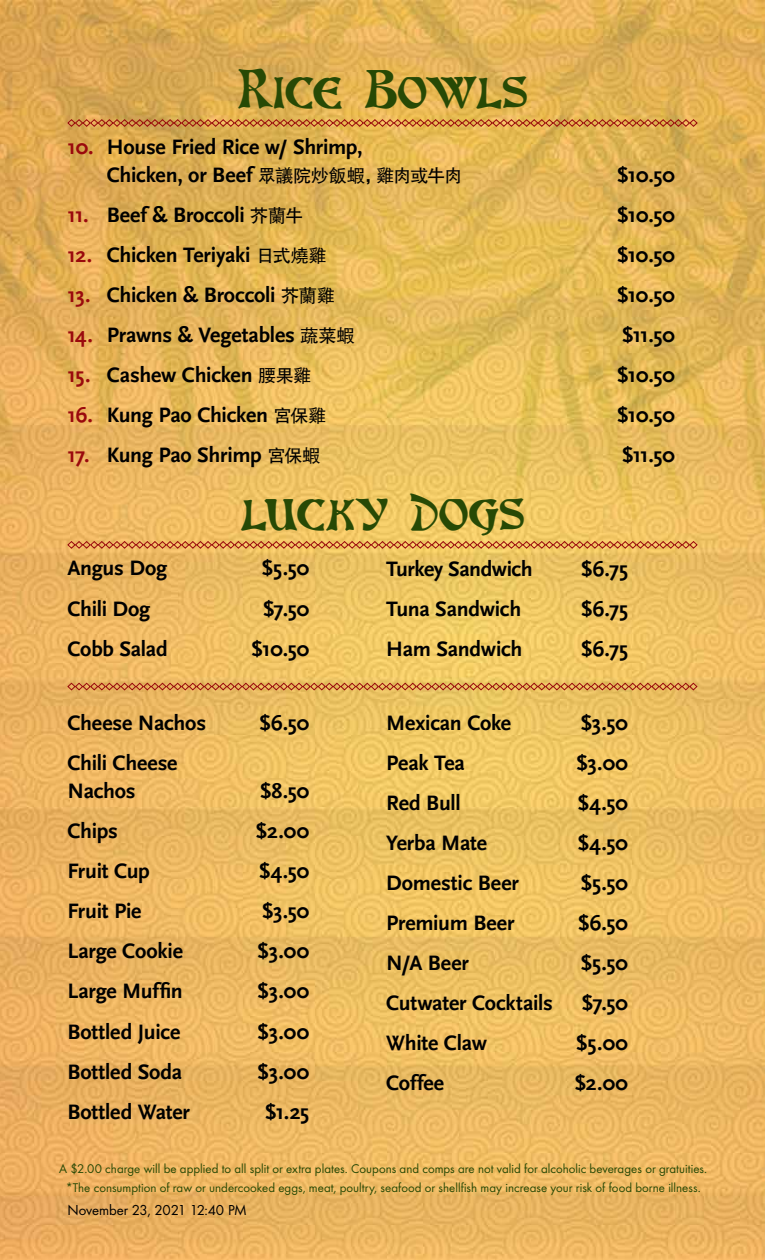
<style>
.page{position:relative;width:765px;height:1260px;background:#fff}
.page>*{position:absolute;margin:0;border:0;box-sizing:border-box;transform-origin:0 0}
.t1{font:45px "Altenburg";letter-spacing:-.01em;color:#274905}
.t2{font:700 21.88px/28.8px "Scala Sans";letter-spacing:-.01em;color:#000}
.t3{font:15px "Futura Boo";letter-spacing:-.015em;color:#000}
.t4{font:13.12px/18.8px "Futura Boo";letter-spacing:.005em;color:#274905;text-align:center}
.s1{color:#9a090d}
.s2{font-family:"FZHTK GBK1 0";font-weight:400;font-size:18.12px}
</style>
<div class="page">
<img style="left:0;top:0;width:765px;height:1260px">
<svg style="left:67px;top:119px;width:631px;height:8px;background:#ca7c3c"></svg>
<svg style="left:67px;top:541px;width:631px;height:8px;background:#d58948"></svg>
<svg style="left:67px;top:682px;width:631px;height:9px;background:#d18a48"></svg>
<h1 class="t1" style="left:237px;top:62px;width:292px">Rice Bowls</h1>
<p class="t2" style="left:107px;top:133px;width:357px;text-indent:-39px"><span class="s1">10.</span> House Fried Rice w/ Shrimp,<br>Chicken, or Beef <span class="s2">眾議院炒飯蝦，雞肉或牛肉</span></p>
<p class="t2" style="left:617px;top:161px;width:60px">$10.50</p>
<p class="t2" style="left:67px;top:201px;width:237px"><span class="s1">11.</span> Beef &amp; Broccoli <span class="s2">芥蘭牛</span></p>
<p class="t2" style="left:617px;top:201px;width:60px">$10.50</p>
<p class="t2" style="left:67px;top:241px;width:261px"><span class="s1">12.</span> Chicken Teriyaki <span class="s2">日式燒雞</span></p>
<p class="t2" style="left:617px;top:241px;width:60px">$10.50</p>
<p class="t2" style="left:67px;top:281px;width:269px"><span class="s1">13.</span> Chicken &amp; Broccoli <span class="s2">芥蘭雞</span></p>
<p class="t2" style="left:617px;top:281px;width:60px">$10.50</p>
<p class="t2" style="left:67px;top:321px;width:289px"><span class="s1">14.</span> Prawns &amp; Vegetables <span class="s2">蔬菜蝦</span></p>
<p class="t2" style="left:622px;top:321px;width:55px">$11.50</p>
<p class="t2" style="left:67px;top:361px;width:245px"><span class="s1">15.</span> Cashew Chicken <span class="s2">腰果雞</span></p>
<p class="t2" style="left:617px;top:361px;width:60px">$10.50</p>
<p class="t2" style="left:68px;top:401px;width:260px"><span class="s1">16.</span> Kung Pao Chicken <span class="s2">宮保雞</span></p>
<p class="t2" style="left:617px;top:401px;width:60px">$10.50</p>
<p class="t2" style="left:67px;top:441px;width:255px"><span class="s1">17.</span> Kung Pao Shrimp <span class="s2">宮保蝦</span></p>
<p class="t2" style="left:622px;top:441px;width:55px">$11.50</p>
<h1 class="t1" style="left:240px;top:484px;width:286px">lucky dogs</h1>
<p class="t2" style="left:68px;top:555px;width:101px">Angus Dog</p>
<p class="t2" style="left:262px;top:555px;width:49px">$5.50</p>
<p class="t2" style="left:68px;top:595px;width:84px">Chili Dog</p>
<p class="t2" style="left:263px;top:595px;width:48px">$7.50</p>
<p class="t2" style="left:67px;top:635px;width:102px">Cobb Salad</p>
<p class="t2" style="left:251px;top:635px;width:60px">$10.50</p>
<p class="t2" style="left:386px;top:555px;width:148px">Turkey Sandwich</p>
<p class="t2" style="left:581px;top:555px;width:49px">$6.75</p>
<p class="t2" style="left:386px;top:595px;width:137px">Tuna Sandwich</p>
<p class="t2" style="left:581px;top:595px;width:49px">$6.75</p>
<p class="t2" style="left:386px;top:635px;width:138px">Ham Sandwich</p>
<p class="t2" style="left:581px;top:635px;width:49px">$6.75</p>
<p class="t2" style="left:68px;top:709px;width:140px">Cheese Nachos</p>
<p class="t2" style="left:259px;top:709px;width:52px">$6.50</p>
<p class="t2" style="left:67px;top:749px;width:112px">Chili Cheese<br>Nachos</p>
<p class="t2" style="left:260px;top:778px;width:51px">$8.50</p>
<p class="t2" style="left:67px;top:818px;width:52px">Chips</p>
<p class="t2" style="left:256px;top:818px;width:55px">$2.00</p>
<p class="t2" style="left:67px;top:858px;width:84px">Fruit Cup</p>
<p class="t2" style="left:259px;top:858px;width:52px">$4.50</p>
<p class="t2" style="left:67px;top:898px;width:76px">Fruit Pie</p>
<p class="t2" style="left:262px;top:898px;width:49px">$3.50</p>
<p class="t2" style="left:67px;top:938px;width:117px">Large Cookie</p>
<p class="t2" style="left:257px;top:938px;width:54px">$3.00</p>
<p class="t2" style="left:67px;top:978px;width:117px">Large Muffin</p>
<p class="t2" style="left:257px;top:978px;width:54px">$3.00</p>
<p class="t2" style="left:67px;top:1018px;width:114px">Bottled Juice</p>
<p class="t2" style="left:257px;top:1018px;width:54px">$3.00</p>
<p class="t2" style="left:67px;top:1058px;width:116px">Bottled Soda</p>
<p class="t2" style="left:257px;top:1058px;width:54px">$3.00</p>
<p class="t2" style="left:67px;top:1098px;width:124px">Bottled Water</p>
<p class="t2" style="left:265px;top:1098px;width:46px">$1.25</p>
<p class="t2" style="left:386px;top:709px;width:126px">Mexican Coke</p>
<p class="t2" style="left:580px;top:709px;width:49px">$3.50</p>
<p class="t2" style="left:386px;top:749px;width:80px">Peak Tea</p>
<p class="t2" style="left:576px;top:749px;width:54px">$3.00</p>
<p class="t2" style="left:386px;top:789px;width:76px">Red Bull</p>
<p class="t2" style="left:578px;top:789px;width:52px">$4.50</p>
<p class="t2" style="left:386px;top:829px;width:102px">Yerba Mate</p>
<p class="t2" style="left:578px;top:829px;width:52px">$4.50</p>
<p class="t2" style="left:386px;top:869px;width:134px">Domestic Beer</p>
<p class="t2" style="left:580px;top:869px;width:49px">$5.50</p>
<p class="t2" style="left:386px;top:909px;width:130px">Premium Beer</p>
<p class="t2" style="left:578px;top:909px;width:52px">$6.50</p>
<p class="t2" style="left:386px;top:949px;width:84px">N/A Beer</p>
<p class="t2" style="left:580px;top:949px;width:49px">$5.50</p>
<p class="t2" style="left:386px;top:989px;width:168px">Cutwater Cocktails</p>
<p class="t2" style="left:582px;top:989px;width:48px">$7.50</p>
<p class="t2" style="left:386px;top:1029px;width:102px">White Claw</p>
<p class="t2" style="left:576px;top:1029px;width:54px">$5.00</p>
<p class="t2" style="left:386px;top:1069px;width:59px">Coffee</p>
<p class="t2" style="left:574px;top:1069px;width:55px">$2.00</p>
<p class="t4" style="left:59px;top:1159px;width:650px">A $2.00 charge will be applied to all split or extra plates. Coupons and comps are not valid for alcoholic beverages or gratuities. *The consumption of raw or undercooked eggs, meat, poultry, seafood or shellfish may increase your risk of food borne illness.</p>
<p class="t3" style="left:68px;top:1199px;width:181px">November 23, 2021 12:40 PM</p>
</div>
